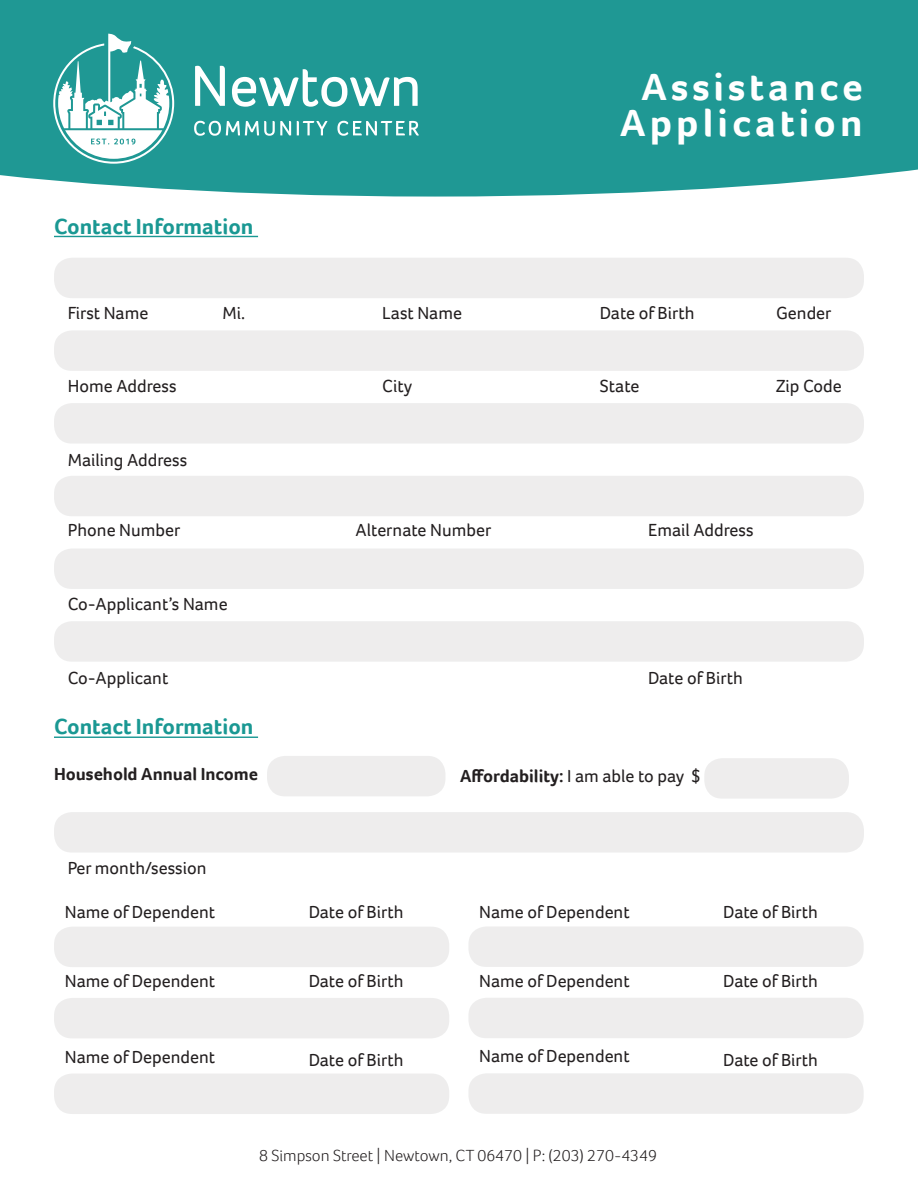
<style>
.page{position:relative;width:918px;height:1188px;background:#fff}
.page>*{position:absolute;margin:0;border:0;box-sizing:border-box;transform-origin:0 0}
.t1{font:700 39px "Foco";letter-spacing:.1em;color:#fff}
.t2{font:700 22.5px "Foco";color:#1a9893}
.t3{font:18px "Foco";color:#231f20}
.t4{font:700 18px "Foco";color:#231f20}
.t5{font:300 16.5px "Foco";color:#231f20}
.s1{font-weight:400}
</style>
<div class="page">
<div style="left:0;top:0;width:918px;height:197px;background:#1f9894"></div>
<svg style="left:194px;top:121px;width:97px;height:15px"></svg>
<svg style="left:297px;top:121px;width:31px;height:14px"></svg>
<svg style="left:337px;top:121px;width:82px;height:15px"></svg>
<svg style="left:195px;top:66px;width:30px;height:40px"></svg>
<svg style="left:232px;top:69px;width:186px;height:38px"></svg>
<svg style="left:53px;top:34px;width:121px;height:130px"></svg>
<div style="left:489px;top:72px;width:374px;height:89px;background:#1f9894"></div>
<hr style="left:54px;top:236px;width:204px;height:1px;background:#1a9893">
<div style="left:54px;top:258px;width:810px;height:40px;background:#eeeded;border-radius:18px"></div>
<div style="left:54px;top:330px;width:810px;height:41px;background:#eeeded;border-radius:18px"></div>
<div style="left:54px;top:403px;width:810px;height:41px;background:#eeeded;border-radius:18px"></div>
<div style="left:54px;top:476px;width:810px;height:40px;background:#eeeded;border-radius:18px"></div>
<div style="left:54px;top:548px;width:810px;height:41px;background:#eeeded;border-radius:18px"></div>
<div style="left:54px;top:621px;width:810px;height:41px;background:#eeeded;border-radius:18px"></div>
<hr style="left:54px;top:737px;width:204px;height:1px;background:#1a9893">
<div style="left:267px;top:756px;width:179px;height:40px;background:#eeeded;border-radius:18px"></div>
<div style="left:54px;top:812px;width:810px;height:41px;background:#eeeded;border-radius:18px"></div>
<div style="left:704px;top:758px;width:145px;height:41px;background:#eeeded;border-radius:18px"></div>
<div style="left:54px;top:1074px;width:395px;height:40px;background:#eeeded;border-radius:18px"></div>
<div style="left:54px;top:998px;width:395px;height:40px;background:#eeeded;border-radius:18px"></div>
<div style="left:54px;top:927px;width:395px;height:40px;background:#eeeded;border-radius:18px"></div>
<div style="left:468px;top:1073px;width:396px;height:41px;background:#eeeded;border-radius:18px"></div>
<div style="left:468px;top:998px;width:396px;height:40px;background:#eeeded;border-radius:18px"></div>
<div style="left:468px;top:926px;width:396px;height:41px;background:#eeeded;border-radius:18px"></div>
<p class="t2" style="left:54px;top:211px;width:201px">Contact Information</p>
<p class="t1" style="left:642px;top:61px;width:223px">Assistance</p>
<p class="t1" style="left:620px;top:97px;width:244px">Application</p>
<p class="t3" style="left:68px;top:301px;width:82px">First Name</p>
<p class="t3" style="left:222px;top:301px;width:24px">Mi.</p>
<p class="t3" style="left:382px;top:301px;width:81px">Last Name</p>
<p class="t3" style="left:600px;top:301px;width:96px">Date of Birth</p>
<p class="t3" style="left:776px;top:301px;width:57px">Gender</p>
<p class="t3" style="left:68px;top:374px;width:110px">Home Address</p>
<p class="t3" style="left:382px;top:374px;width:31px">City</p>
<p class="t3" style="left:600px;top:374px;width:41px">State</p>
<p class="t3" style="left:776px;top:374px;width:67px">Zip Code</p>
<p class="t3" style="left:68px;top:448px;width:121px">Mailing Address</p>
<p class="t3" style="left:68px;top:518px;width:114px">Phone Number</p>
<p class="t3" style="left:356px;top:518px;width:137px">Alternate Number</p>
<p class="t3" style="left:648px;top:518px;width:107px">Email Address</p>
<p class="t3" style="left:68px;top:592px;width:161px">Co-Applicant’s Name</p>
<p class="t3" style="left:68px;top:666px;width:102px">Co-Applicant</p>
<p class="t3" style="left:648px;top:666px;width:96px">Date of Birth</p>
<p class="t2" style="left:54px;top:712px;width:201px">Contact Information</p>
<p class="t4" style="left:54px;top:762px;width:206px">Household Annual Income</p>
<p class="t4" style="left:460px;top:764px;width:242px">Affordability: <span class="s1">I am able to pay $</span></p>
<p class="t3" style="left:68px;top:856px;width:140px">Per month/session</p>
<p class="t3" style="left:65px;top:900px;width:152px">Name of Dependent</p>
<p class="t3" style="left:309px;top:900px;width:96px">Date of Birth</p>
<p class="t3" style="left:479px;top:900px;width:152px">Name of Dependent</p>
<p class="t3" style="left:723px;top:900px;width:96px">Date of Birth</p>
<p class="t3" style="left:65px;top:969px;width:152px">Name of Dependent</p>
<p class="t3" style="left:309px;top:969px;width:96px">Date of Birth</p>
<p class="t3" style="left:479px;top:969px;width:152px">Name of Dependent</p>
<p class="t3" style="left:723px;top:969px;width:96px">Date of Birth</p>
<p class="t3" style="left:65px;top:1045px;width:152px">Name of Dependent</p>
<p class="t3" style="left:309px;top:1048px;width:96px">Date of Birth</p>
<p class="t3" style="left:479px;top:1044px;width:152px">Name of Dependent</p>
<p class="t3" style="left:723px;top:1048px;width:96px">Date of Birth</p>
<p class="t5" style="left:259px;top:1145px;width:399px">8 Simpson Street | Newtown, CT 06470 | P: (203) 270-4349</p>
</div>
